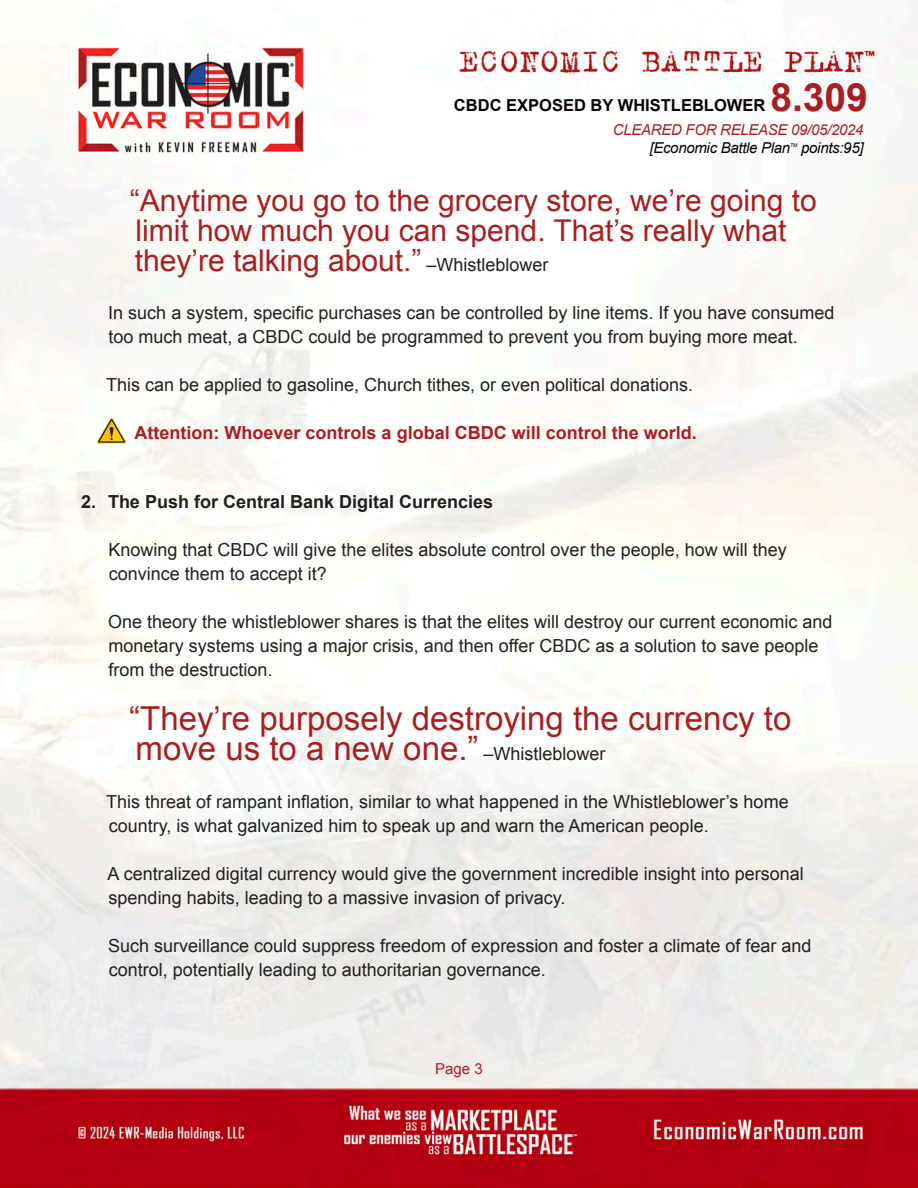
<style>
.page{position:relative;width:918px;height:1188px;background:#fff}
.page>*{position:absolute;margin:0;border:0;box-sizing:border-box;transform-origin:0 0}
.t1{font:700 39px "Arial";color:#aa1e21}
.t2{font:33px/30px "Arial";color:#aa1e21}
.t3{font:30px/30px "Arial";color:#aa1e21}
.t4{font:18px/24px "Arial";color:#231f20}
.t5{font:700 18px "Arial";color:#aa1e21}
.Main_Number_Section{font:700 18px "Arial";color:#231f20}
.t6{font:700 16.5px "Arial";color:#080302}
.t7{font:italic 15px "Arial";letter-spacing:-.02em;color:#080302}
.t8{font:italic 15px "Arial";letter-spacing:-.02em;color:#aa1e21}
.t9{font:15px "Arial";color:#aa1e21}
.t10{font:italic 5.25px "Arial";color:#080302}
.s1{font-size:18px;color:#231f20}
</style>
<div class="page">
<img style="left:0;top:5px;width:918px;height:1183px">
<svg style="left:96px;top:417px;width:31px;height:26px"></svg>
<h1 class="t1" style="left:770px;top:72px;width:99px">8.309</h1>
<p class="t8" style="left:613px;top:120px;width:252px">CLEARED FOR RELEASE 09/05/2024</p>
<p class="t7" style="left:650px;top:138px;width:142px">[Economic Battle Plan</p>
<p class="t10" style="left:790px;top:141px;width:9px">TM</p>
<p class="t7" style="left:801px;top:138px;width:64px">points:95]</p>
<p class="t6" style="left:454px;top:94px;width:313px">CBDC EXPOSED BY WHISTLEBLOWER</p>
<p class="t3" style="left:130px;top:186px;width:688px">“Anytime you go to the grocery store, we’re going to limit how much you can spend. That’s really what they’re talking about.” <span class="s1">–Whistleblower</span></p>
<p class="t4" style="left:108px;top:301px;width:728px">In such a system, specific purchases can be controlled by line items. If you have consumed too much meat, a CBDC could be programmed to prevent you from buying more meat.</p>
<p class="t4" style="left:106px;top:373px;width:589px">This can be applied to gasoline, Church tithes, or even political donations.</p>
<p class="t5" style="left:135px;top:421px;width:564px">Attention: Whoever controls a global CBDC will control the world.</p>
<p class="Main_Number_Section" style="left:81px;top:490px;width:413px">2. The Push for Central Bank Digital Currencies</p>
<p class="t4" style="left:108px;top:538px;width:680px">Knowing that CBDC will give the elites absolute control over the people, how will they convince them to accept it?</p>
<p class="t4" style="left:108px;top:610px;width:726px">One theory the whistleblower shares is that the elites will destroy our current economic and monetary systems using a major crisis, and then offer CBDC as a solution to save people from the destruction.</p>
<p class="t2" style="left:129px;top:704px;width:664px">“They’re purposely destroying the currency to move us to a new one.” <span class="s1">–Whistleblower</span></p>
<p class="t4" style="left:106px;top:790px;width:684px">This threat of rampant inflation, similar to what happened in the Whistleblower’s home country, is what galvanized him to speak up and warn the American people.</p>
<p class="t4" style="left:108px;top:862px;width:698px">A centralized digital currency would give the government incredible insight into personal spending habits, leading to a massive invasion of privacy.</p>
<p class="t4" style="left:108px;top:934px;width:705px">Such surveillance could suppress freedom of expression and foster a climate of fear and control, potentially leading to authoritarian governance.</p>
<p class="t9" style="left:435px;top:1059px;width:49px">Page 3</p>
</div>
